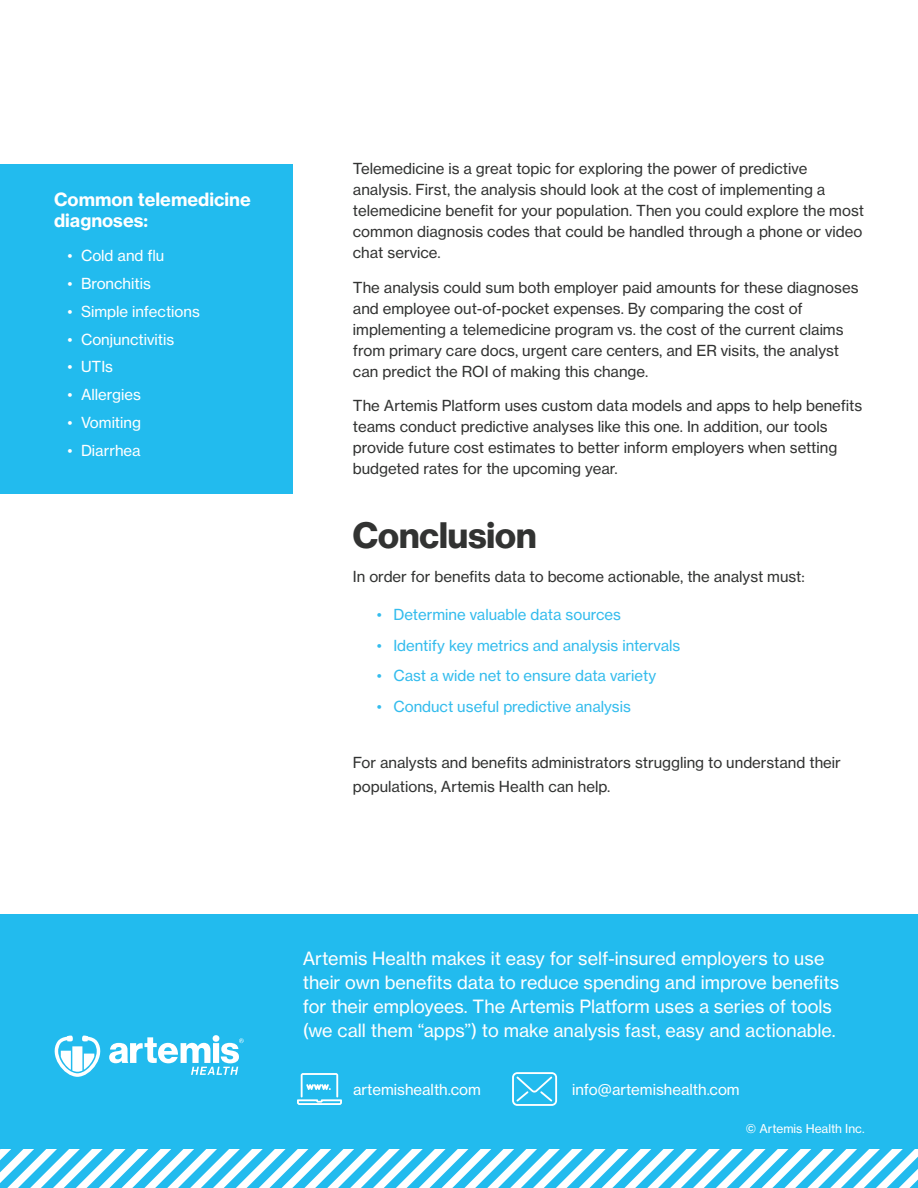
<style>
.page{position:relative;width:918px;height:1188px;background:#fff}
.page>*{position:absolute;margin:0;border:0;box-sizing:border-box;transform-origin:0 0}
.t1{font:700 36px "Haas Grot Disp R 75";color:#323332}
.t2{font:18px/24px "Haas Grot Text R 55 Roman";color:#fff}
.t3{font:700 18px/21px "Haas Grot Text R 75";color:#fff}
.t4{font:15px/21px "Haas Grot Text R 55 Roman";color:#323332}
.t5{font:15px "Haas Grot Text R 55 Roman";color:#34bced}
.t6{font:15px "Haas Grot Text R 55 Roman";color:#fff}
.t7{font:12px "Haas Grot Text R 55 Roman";color:#fff}
</style>
<div class="page">
<div style="left:0;top:164px;width:292px;height:330px;background:#2be"></div>
<div style="left:0;top:915px;width:918px;height:273px;background:#2be"></div>
<svg style="left:54px;top:1035px;width:190px;height:42px"></svg>
<svg style="left:0;top:1149px;width:918px;height:39px"></svg>
<svg style="left:297px;top:1073px;width:45px;height:32px"></svg>
<svg style="left:512px;top:1072px;width:45px;height:34px"></svg>
<p class="t3" style="left:54px;top:189px;width:198px">Common telemedicine diagnoses:</p>
<p class="t6" style="left:68px;top:247px;width:98px">• Cold and flu</p>
<p class="t6" style="left:68px;top:274px;width:85px">• Bronchitis</p>
<p class="t6" style="left:68px;top:302px;width:134px">• Simple infections</p>
<p class="t6" style="left:68px;top:330px;width:108px">• Conjunctivitis</p>
<p class="t6" style="left:68px;top:358px;width:47px">• UTIs</p>
<p class="t6" style="left:68px;top:385px;width:75px">• Allergies</p>
<p class="t6" style="left:68px;top:413px;width:75px">• Vomiting</p>
<p class="t6" style="left:68px;top:441px;width:75px">• Diarrhea</p>
<p class="t4" style="left:353px;top:158px;width:513px">Telemedicine is a great topic for exploring the power of predictive analysis. First, the analysis should look at the cost of implementing a telemedicine benefit for your population. Then you could explore the most common diagnosis codes that could be handled through a phone or video chat service.</p>
<p class="t4" style="left:353px;top:277px;width:507px">The analysis could sum both employer paid amounts for these diagnoses and employee out-of-pocket expenses. By comparing the cost of implementing a telemedicine program vs. the cost of the current claims from primary care docs, urgent care centers, and ER visits, the analyst can predict the ROI of making this change.</p>
<p class="t4" style="left:353px;top:395px;width:511px">The Artemis Platform uses custom data models and apps to help benefits teams conduct predictive analyses like this one. In addition, our tools provide future cost estimates to better inform employers when setting budgeted rates for the upcoming year.</p>
<p class="t1" style="left:353px;top:514px;width:185px">Conclusion</p>
<p class="t4" style="left:353px;top:566px;width:453px">In order for benefits data to become actionable, the analyst must:</p>
<p class="t5" style="left:377px;top:605px;width:246px">• Determine valuable data sources</p>
<p class="t5" style="left:377px;top:636px;width:305px">• Identify key metrics and analysis intervals</p>
<p class="t5" style="left:377px;top:667px;width:281px">• Cast a wide net to ensure data variety</p>
<p class="t5" style="left:377px;top:697px;width:256px">• Conduct useful predictive analysis</p>
<p class="t4" style="left:353px;top:750px;width:490px;line-height:24px">For analysts and benefits administrators struggling to understand their populations, Artemis Health can help.</p>
<p class="t2" style="left:303px;top:946px;width:538px">Artemis Health makes it easy for self-insured employers to use their own benefits data to reduce spending and improve benefits for their employees. The Artemis Platform uses a series of tools (we call them “apps”) to make analysis fast, easy and actionable.</p>
<p class="t6" style="left:353px;top:1080px;width:129px">artemishealth.com</p>
<p class="t6" style="left:572px;top:1080px;width:169px">info@artemishealth.com</p>
<p class="t7" style="left:746px;top:1121px;width:120px">© Artemis Health Inc.</p>
</div>
